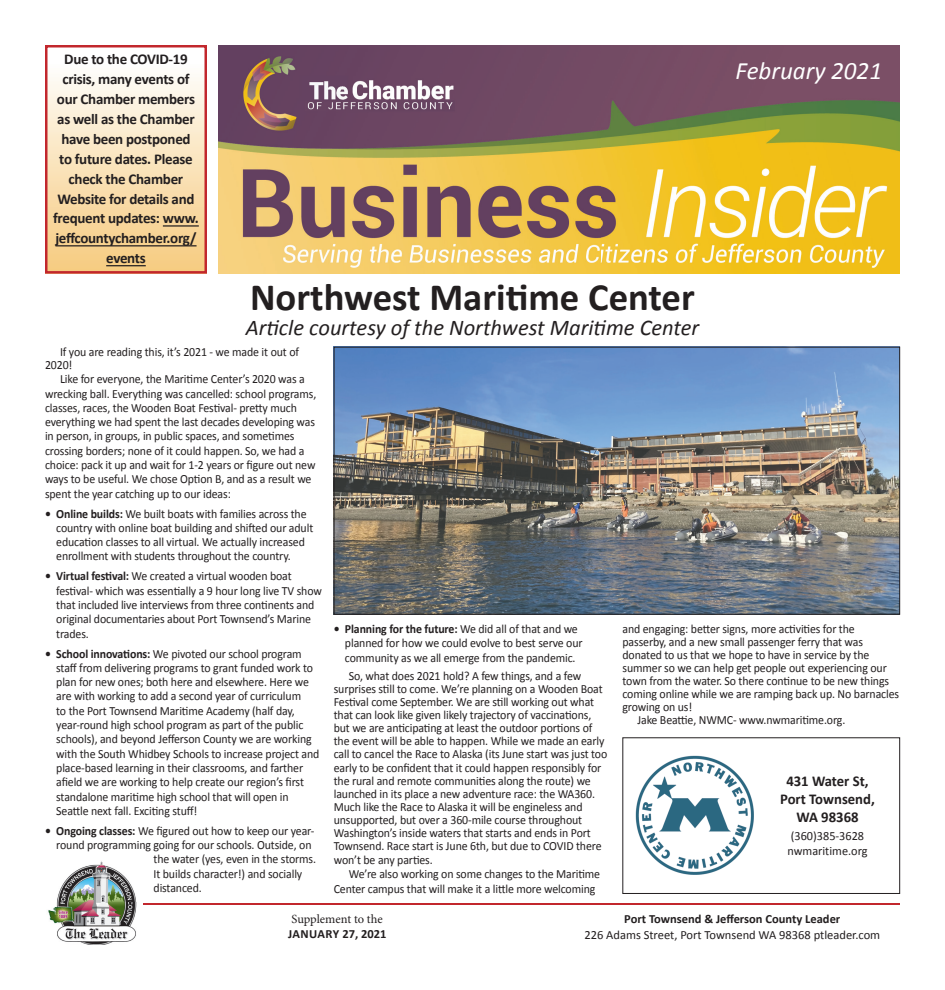
<style>
.page{position:relative;width:945px;height:990px;background:#fff}
.page>*{position:absolute;margin:0;border:0;box-sizing:border-box;transform-origin:0 0}
.t1{font:700 38.75px "Calibri";color:#231f20}
.t2{font:italic 25px "Calibri";color:#fff}
.t3{font:italic 22.5px "Calibri";color:#231f20}
.t4{font:700 15px/19.9px "Calibri";letter-spacing:-.02em;color:#231f20;text-align:center}
.t5{font:700 15px/18px "Calibri";color:#231f20;text-align:center}
.t6{font:12.5px/14.2px "Calibri";letter-spacing:-.01em;color:#231f20;scale:.95 1}
.t7{font:12.5px/15px "Calibri";letter-spacing:-.01em;color:#231f20}
.t8{font:700 12.5px "Calibri";color:#231f20}
.t9{font:12.5px "Minion Pro";letter-spacing:-.005em;color:#231f20}
.s1{font-weight:700}
</style>
<div class="page">
<div style="left:45px;top:45px;width:162px;height:229px;background:linear-gradient(to bottom,#fff,#f6ca7d)"></div>
<img style="left:218px;top:45px;width:682px;height:229px">
<hr style="left:45px;top:904px;width:855px;height:1px;background:#c2272d">
<img style="left:45px;top:861px;width:97px;height:84px">
<hr style="left:163px;top:225px;width:36px;height:2px;background:#231f20">
<hr style="left:55px;top:245px;width:142px;height:1px;background:#231f20">
<hr style="left:106px;top:265px;width:40px;height:1px;background:#231f20">
<div style="left:45px;top:45px;width:162px;height:229px;border:2px solid #c2272d"></div>
<img style="left:336px;top:349px;width:562px;height:264px">
<div style="left:334px;top:347px;width:566px;height:268px;border:1px solid #231f20"></div>
<img style="left:635px;top:755px;width:119px;height:120px">
<div style="left:622px;top:737px;width:278px;height:157px;border:1px solid #231f20"></div>
<p class="t4" style="left:53px;top:49px;width:147px">Due to the COVID-19 crisis, many events of our Chamber members as well as the Chamber have been postponed to future dates. Please check the Chamber<br>Website for details and frequent updates: www. jeffcountychamber.org/ events</p>
<h2 class="t2" style="left:736px;top:55px;width:148px">February 2021</h2>
<h1 class="t1" style="left:250px;top:273px;width:446px">Northwest Maritime Center</h1>
<h3 class="t3" style="left:246px;top:313px;width:455px">Article courtesy of the Northwest Maritime Center</h3>
<p class="t6" style="left:45px;top:345px;width:269px;line-height:13px;text-indent:15px">If you are reading this, it’s 2021 - we made it out of<br>2020!</p>
<p class="t6" style="left:45px;top:371px;width:287px;text-indent:15px">Like for everyone, the Maritime Center’s 2020 was a wrecking ball. Everything was cancelled: school programs, classes, races, the Wooden Boat Festival- pretty much everything we had spent the last decades developing was in person, in groups, in public spaces, and sometimes crossing borders; none of it could happen. So, we had a choice: pack it up and wait for 1-2 years or figure out new ways to be useful. We chose Option B, and as a result we spent the year catching up to our ideas:</p>
<p class="t6" style="left:56px;top:506px;width:272px;text-indent:-11px"><span class="s1">• Online builds:</span> We built boats with families across the country with online boat building and shifted our adult education classes to all virtual. We actually increased enrollment with students throughout the country.</p>
<p class="t6" style="left:56px;top:569px;width:281px;text-indent:-11px"><span class="s1">• Virtual festival:</span> We created a virtual wooden boat festival- which was essentially a 9 hour long live TV show that included live interviews from three continents and original documentaries about Port Townsend’s Marine trades.</p>
<p class="t6" style="left:56px;top:646px;width:279px;text-indent:-11px"><span class="s1">• School innovations:</span> We pivoted our school program staff from delivering programs to grant funded work to plan for new ones; both here and elsewhere. Here we are with working to add a second year of curriculum<br>to the Port Townsend Maritime Academy (half day, year-round high school program as part of the public schools), and beyond Jefferson County we are working with the South Whidbey Schools to increase project and place-based learning in their classrooms, and farther afield we are working to help create our region’s first standalone maritime high school that will open in Seattle next fall. Exciting stuff!</p>
<p class="t6" style="left:45px;top:823px;width:285px"><span class="s1">• Ongoing classes:</span> We figured out how to keep our year-</p>
<p class="t6" style="left:56px;top:837px;width:270px">round programming going for our schools. Outside, on</p>
<p class="t6" style="left:154px;top:852px;width:173px">the water (yes, even in the storms.</p>
<p class="t6" style="left:154px;top:866px;width:158px">It builds character!) and socially</p>
<p class="t6" style="left:154px;top:880px;width:52px">distanced.</p>
<p class="t6" style="left:345px;top:621px;width:252px;text-indent:-11px"><span class="s1">• Planning for the future:</span> We did all of that and we planned for how we could evolve to best serve our community as we all emerge from the pandemic.</p>
<p class="t6" style="left:334px;top:669px;width:290px;line-height:13px;text-indent:15px">So, what does 2021 hold? A few things, and a few surprises still to come. We’re planning on a Wooden Boat Festival come September. We are still working out what that can look like given likely trajectory of vaccinations, but we are anticipating at least the outdoor portions of the event will be able to happen. While we made an early call to cancel the Race to Alaska (its June start was just too early to be confident that it could happen responsibly for the rural and remote communities along the route) we launched in its place a new adventure race: the WA360.<br>Much like the Race to Alaska it will be engineless and unsupported, but over a 360-mile course throughout Washington’s inside waters that starts and ends in Port Townsend. Race start is June 6th, but due to COVID there</p>
<p class="t6" style="left:334px;top:852px;width:106px">won’t be any parties.</p>
<p class="t6" style="left:349px;top:867px;width:266px">We’re also working on some changes to the Maritime</p>
<p class="t6" style="left:334px;top:881px;width:277px">Center campus that will make it a little more welcoming</p>
<p class="t6" style="left:622px;top:621px;width:246px">and engaging: better signs, more activities for the</p>
<p class="t6" style="left:622px;top:634px;width:255px">passerby, and a new small passenger ferry that was</p>
<p class="t6" style="left:622px;top:647px;width:261px">donated to us that we hope to have in service by the</p>
<p class="t6" style="left:622px;top:660px;width:280px">summer so we can help get people out experiencing our</p>
<p class="t6" style="left:622px;top:673px;width:282px">town from the water. So there continue to be new things</p>
<p class="t6" style="left:622px;top:686px;width:293px">coming online while we are ramping back up. No barnacles</p>
<p class="t6" style="left:622px;top:699px;width:75px">growing on us!</p>
<p class="t6" style="left:637px;top:712px;width:220px">Jake Beattie, NWMC- www.nwmaritime.org.</p>
<p class="t5" style="left:780px;top:771px;width:96px">431 Water St,<br>Port Townsend,<br>WA 98368</p>
<p class="t7" style="left:787px;top:828px;width:82px">(360)385-3628 nwmaritime.org</p>
<p class="t9" style="left:292px;top:911px;width:93px">supplement to the</p>
<p class="t8" style="left:288px;top:926px;width:100px">JANUARY 27, 2021</p>
<p class="t8" style="left:624px;top:911px;width:218px">Port Townsend &amp; Jefferson County Leader</p>
<p class="t7" style="left:584px;top:927px;width:297px">226 Adams Street, Port Townsend WA 98368 ptleader.com</p>
</div>
